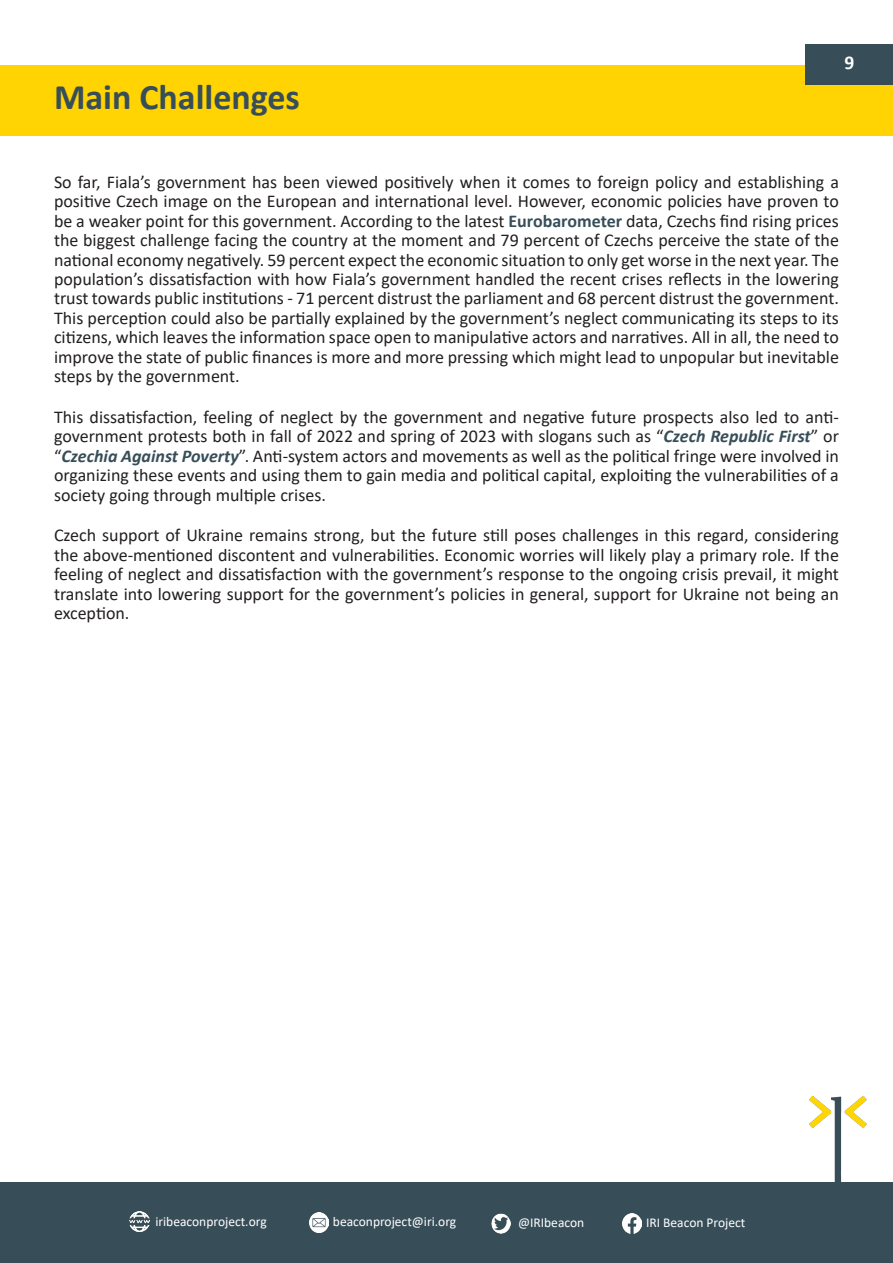
<style>
.page{position:relative;width:893px;height:1263px;background:#fff}
.page>*{position:absolute;margin:0;border:0;box-sizing:border-box;transform-origin:0 0}
.Heading_1{font:700 36px "Calibri";color:#374e59}
.t1{font:700 19.5px "Calibri";color:#fff}
.t2{font:18px/19.5px "Calibri";color:#231f20;text-align:justify}
.t3{font:13.5px "Calibri";color:#fff}
.s1{font-weight:700;color:#374e59}
.s2{font-weight:700;font-style:italic;color:#374e59}
</style>
<div class="page">
<img style="left:806px;top:1095px;width:66px;height:88px">
<div style="left:0;top:65px;width:893px;height:71px;background:#ffd402"></div>
<div style="left:0;top:1183px;width:893px;height:80px;background:#374e59"></div>
<div style="left:806px;top:45px;width:87px;height:40px;background:#374e59"></div>
<img style="left:491px;top:1214px;width:20px;height:19px">
<img style="left:310px;top:1213px;width:19px;height:19px">
<img style="left:130px;top:1211px;width:19px;height:20px">
<img style="left:622px;top:1214px;width:20px;height:19px">
<p class="Heading_1" style="left:54px;top:72px;width:247px">Main Challenges</p>
<p class="t1" style="left:844px;top:48px;width:11px">9</p>
<p class="t2" style="left:54px;top:172px;width:786px">So far, Fiala’s government has been viewed positively when it comes to foreign policy and establishing a positive Czech image on the European and international level. However, economic policies have proven to be a weaker point for this government. According to the latest <span class="s1">Eurobarometer</span> data, Czechs find rising prices the biggest challenge facing the country at the moment and 79 percent of Czechs perceive the state of the national economy negatively. 59 percent expect the economic situation to only get worse in the next year. The population’s dissatisfaction with how Fiala’s government handled the recent crises reflects in the lowering trust towards public institutions - 71 percent distrust the parliament and 68 percent distrust the government.<br>This perception could also be partially explained by the government’s neglect communicating its steps to its citizens, which leaves the information space open to manipulative actors and narratives. All in all, the need to improve the state of public finances is more and more pressing which might lead to unpopular but inevitable steps by the government.</p>
<p class="t2" style="left:54px;top:407px;width:786px">This dissatisfaction, feeling of neglect by the government and negative future prospects also led to anti&shy;government protests both in fall of 2022 and spring of 2023 with slogans such as “<span class="s2">Czech Republic First</span>” or “<span class="s2">Czechia Against Poverty</span>”. Anti-system actors and movements as well as the political fringe were involved in organizing these events and using them to gain media and political capital, exploiting the vulnerabilities of a society going through multiple crises.</p>
<p class="t2" style="left:54px;top:525px;width:786px">Czech support of Ukraine remains strong, but the future still poses challenges in this regard, considering the above-mentioned discontent and vulnerabilities. Economic worries will likely play a primary role. If the feeling of neglect and dissatisfaction with the government’s response to the ongoing crisis prevail, it might translate into lowering support for the government’s policies in general, support for Ukraine not being an exception.</p>
<p class="t3" style="left:155px;top:1212px;width:113px">iribeaconproject.org</p>
<p class="t3" style="left:333px;top:1212px;width:125px">beaconproject@iri.org</p>
<p class="t3" style="left:518px;top:1213px;width:68px">@IRIbeacon</p>
<p class="t3" style="left:646px;top:1213px;width:101px">IRI Beacon Project</p>
</div>
